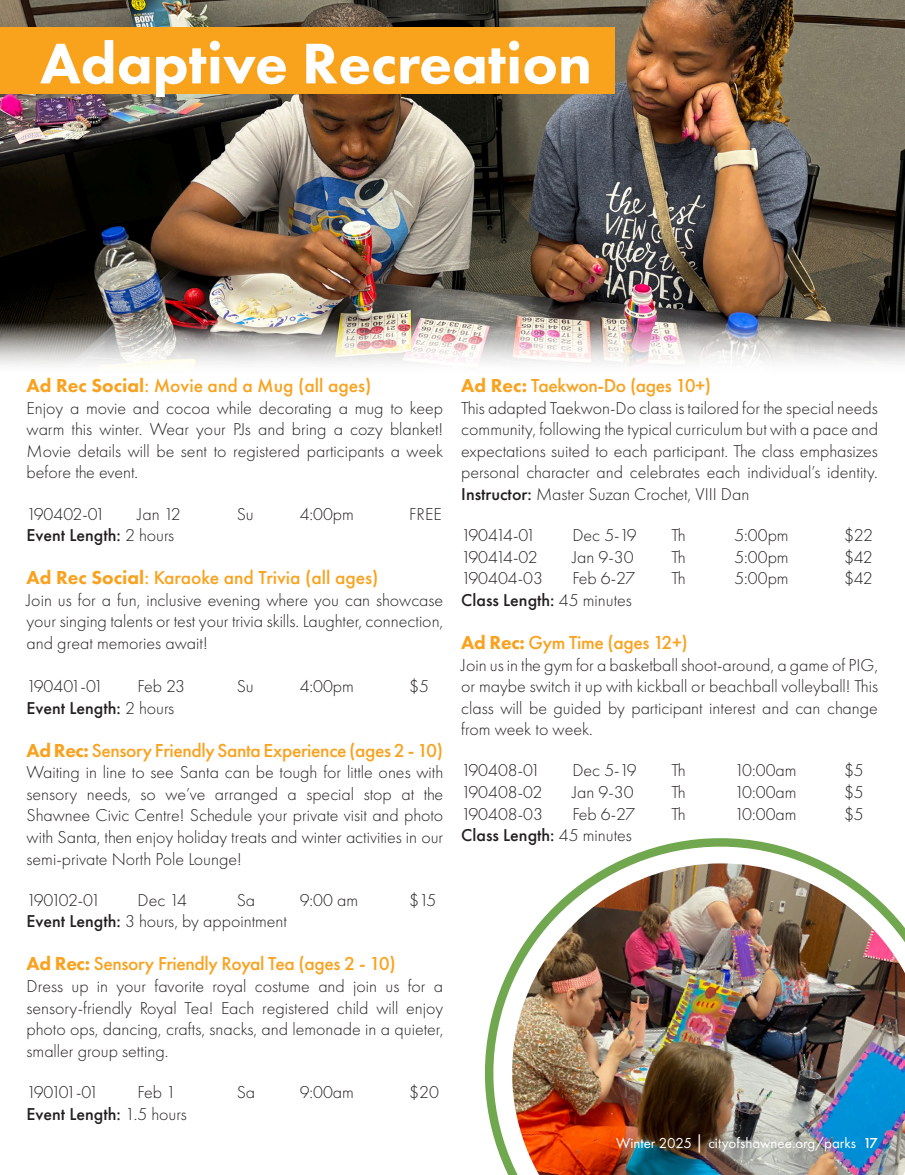
<style>
.page{position:relative;width:905px;height:1175px;background:#fff}
.page>*{position:absolute;margin:0;border:0;box-sizing:border-box;transform-origin:0 0}
.t1{font:800 59.4px "Futura PT";color:#fff}
.t2{font:500 19.5px "Futura PT";letter-spacing:-.02em;color:#f9a21f}
.t3{font:500 19.5px "Futura PT";color:#f9a21f}
.t4{font:300 17.85px/21.6px "Futura PT";color:#231f20;text-align:justify}
.t5{font:500 17.85px "Futura PT";color:#231f20}
.t6{font:300 17.85px "Futura PT";letter-spacing:-.02em;color:#231f20}
.t7{font:300 17.85px "Futura PT";letter-spacing:-.07em;color:#231f20}
.t8{font:300 17.85px "Futura PT";letter-spacing:-.125em;color:#231f20}
.t9{font:300 17.85px "Futura PT";letter-spacing:-.14em;color:#231f20}
.t10{font:300 17.85px "Futura PT";letter-spacing:-.13em;color:#231f20}
.t11{font:300 17.85px "Futura PT";letter-spacing:-.08em;color:#231f20}
.t12{font:15px "Futura PT";color:#fff}
.s1{font-weight:800}
.s2{font-weight:300}
.s3{font-weight:500}
.s4{font-family:"Arial Narrow"}
</style>
<div class="page">
<img style="left:0;top:0;width:904px;height:366px">
<div style="left:0;top:27px;width:614px;height:67px;background:#f9a21c"></div>
<svg style="left:485px;top:838px;width:340px;height:325px"></svg>
<img style="left:503px;top:863px;width:401px;height:311px">
<p class="t1" style="left:40px;top:26px;width:553px">Adaptive Recreation</p>
<p class="t3" style="left:27px;top:374px;width:346px"><span class="s1">Ad Rec Social</span>: Movie and a Mug (all ages)</p>
<p class="t4" style="left:27px;top:397px;width:418px">Enjoy a movie and cocoa while decorating a mug to keep warm this winter. Wear your PJs and bring a cozy blanket!<br>Movie details will be sent to registered participants a week before the event.</p>
<p class="t6" style="left:27px;top:503px;width:80px">190402-01</p>
<p class="t4" style="left:138px;top:503px;width:44px">Jan 12</p>
<p class="t4" style="left:237px;top:503px;width:19px">Su</p>
<p class="t4" style="left:300px;top:503px;width:56px">4:00pm</p>
<p class="t4" style="left:409px;top:503px;width:34px">FREE</p>
<p class="t5" style="left:27px;top:524px;width:149px">Event Length: <span class="s2">2 hours</span></p>
<p class="t3" style="left:27px;top:566px;width:353px"><span class="s1">Ad Rec Social</span>: Karaoke and Trivia (all ages)</p>
<p class="t4" style="left:27px;top:589px;width:418px">Join us for a fun, inclusive evening where you can showcase your singing talents or test your trivia skills. Laughter, connection, and great memories await!</p>
<p class="t7" style="left:27px;top:676px;width:78px">190401-01</p>
<p class="t4" style="left:138px;top:675px;width:49px">Feb 23</p>
<p class="t4" style="left:237px;top:675px;width:19px">Su</p>
<p class="t4" style="left:300px;top:675px;width:56px">4:00pm</p>
<p class="t4" style="left:409px;top:675px;width:21px">$5</p>
<p class="t5" style="left:27px;top:697px;width:149px">Event Length: <span class="s2">2 hours</span></p>
<p class="t2" style="left:27px;top:738px;width:418px"><span class="s1">Ad Rec:</span> Sensory Friendly Santa Experience (ages 2 - 10)</p>
<p class="t4" style="left:27px;top:761px;width:418px">Waiting in line to see Santa can be tough for little ones with sensory needs, so we’ve arranged a special stop at the Shawnee Civic Centre! Schedule your private visit and photo with Santa, then enjoy holiday treats and winter activities in our semi-private North Pole Lounge!</p>
<p class="t8" style="left:27px;top:889px;width:75px">190102-01</p>
<p class="t4" style="left:138px;top:889px;width:51px">Dec 14</p>
<p class="t4" style="left:237px;top:889px;width:20px">Sa</p>
<p class="t4" style="left:300px;top:889px;width:60px">9:00 am</p>
<p class="t4" style="left:409px;top:889px;width:28px">$15</p>
<p class="t4" style="left:27px;top:910px;width:262px"><span class="s3">Event Length:</span> 3 hours, by appointment</p>
<p class="t2" style="left:27px;top:952px;width:370px"><span class="s1">Ad Rec:</span> Sensory Friendly Royal Tea (ages 2 - 10)</p>
<p class="t4" style="left:27px;top:975px;width:418px">Dress up in your favorite royal costume and join us for a sensory-friendly Royal Tea! Each registered child will enjoy photo ops, dancing, crafts, snacks, and lemonade in a quieter, smaller group setting.</p>
<p class="t9" style="left:27px;top:1081px;width:74px">190101-01</p>
<p class="t4" style="left:138px;top:1081px;width:40px">Feb 1</p>
<p class="t4" style="left:237px;top:1081px;width:20px">Sa</p>
<p class="t4" style="left:300px;top:1081px;width:56px">9:00am</p>
<p class="t4" style="left:409px;top:1081px;width:31px">$20</p>
<p class="t5" style="left:27px;top:1102px;width:162px">Event Length: <span class="s2">1.5 hours</span></p>
<p class="t2" style="left:461px;top:374px;width:251px"><span class="s1">Ad Rec:</span> Taekwon-Do (ages 10+)</p>
<p class="t4" style="left:461px;top:397px;width:418px">This adapted Taekwon-Do class is tailored for the special needs community, following the typical curriculum but with a pace and expectations suited to each participant. The class emphasizes personal character and celebrates each individual’s identity.<br><span class="s3">Instructor:</span> Master Suzan Crochet, VIII Dan</p>
<p class="t10" style="left:461px;top:525px;width:76px">190414-01</p>
<p class="t4" style="left:572px;top:524px;width:66px">Dec 5-19</p>
<p class="t4" style="left:671px;top:524px;width:16px">Th</p>
<p class="t4" style="left:734px;top:524px;width:56px">5:00pm</p>
<p class="t4" style="left:844px;top:524px;width:30px">$22</p>
<p class="t11" style="left:461px;top:546px;width:78px">190414-02</p>
<p class="t4" style="left:572px;top:546px;width:63px">Jan 9-30</p>
<p class="t4" style="left:671px;top:546px;width:16px">Th</p>
<p class="t4" style="left:734px;top:546px;width:56px">5:00pm</p>
<p class="t4" style="left:844px;top:546px;width:30px">$42</p>
<p class="t4" style="left:461px;top:568px;width:83px">190404-03</p>
<p class="t4" style="left:572px;top:568px;width:65px">Feb 6-27</p>
<p class="t4" style="left:671px;top:568px;width:16px">Th</p>
<p class="t4" style="left:734px;top:568px;width:56px">5:00pm</p>
<p class="t4" style="left:844px;top:568px;width:30px">$42</p>
<p class="t5" style="left:461px;top:589px;width:172px">Class Length: <span class="s2">45 minutes</span></p>
<p class="t2" style="left:461px;top:630px;width:228px"><span class="s1">Ad Rec:</span> Gym Time (ages 12+)</p>
<p class="t4" style="left:461px;top:654px;width:418px">Join us in the gym for a basketball shoot-around, a game of PIG, or maybe switch it up with kickball or beachball volleyball! This class will be guided by participant interest and can change from week to week.</p>
<p class="t4" style="left:461px;top:760px;width:81px">190408-01</p>
<p class="t4" style="left:572px;top:760px;width:66px">Dec 5-19</p>
<p class="t4" style="left:671px;top:760px;width:16px">Th</p>
<p class="t4" style="left:734px;top:760px;width:64px">10:00am</p>
<p class="t4" style="left:844px;top:760px;width:21px">$5</p>
<p class="t4" style="left:461px;top:781px;width:82px">190408-02</p>
<p class="t4" style="left:572px;top:781px;width:63px">Jan 9-30</p>
<p class="t4" style="left:671px;top:781px;width:16px">Th</p>
<p class="t4" style="left:734px;top:781px;width:64px">10:00am</p>
<p class="t4" style="left:844px;top:781px;width:21px">$5</p>
<p class="t4" style="left:461px;top:803px;width:83px">190408-03</p>
<p class="t4" style="left:572px;top:803px;width:65px">Feb 6-27</p>
<p class="t4" style="left:671px;top:803px;width:16px">Th</p>
<p class="t4" style="left:734px;top:803px;width:64px">10:00am</p>
<p class="t4" style="left:844px;top:803px;width:21px">$5</p>
<p class="t5" style="left:461px;top:824px;width:172px">Class Length: <span class="s2">45 minutes</span></p>
<p class="t12" style="left:616px;top:1134px;width:263px">Winter 2025 <span class="s4">│</span> cityofshawnee.org/parks <span class="s3">17</span></p>
</div>
